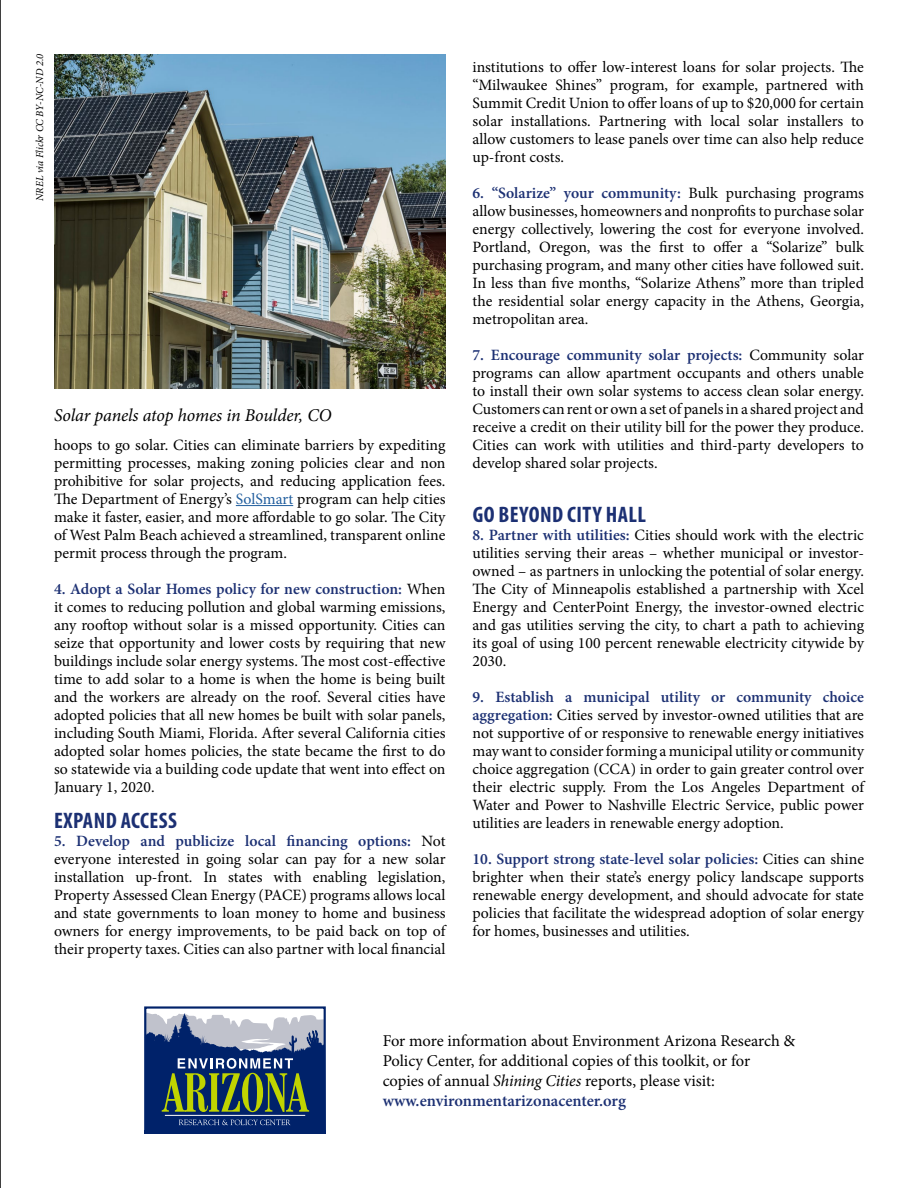
<style>
.page{position:relative;width:918px;height:1188px;background:#fff}
.page>*{position:absolute;margin:0;border:0;box-sizing:border-box;transform-origin:0 0}
.t1{font:700 condensed 22.5px "Myriad Pro";letter-spacing:.02em;color:#1c3073}
.t2{font:italic 18px "Minion Pro";letter-spacing:-.005em;color:#000}
.t3{font:16.5px/19.8px "Minion Pro";letter-spacing:-.005em;color:#000}
.t4{font:15.75px/18px "Minion Pro";color:#000;text-align:justify}
.t5{font:italic 10.5px "Minion Pro";letter-spacing:-.005em;color:#000}
.s1{color:#215e9e}
.s2{font-weight:600;color:#1c3073}
.s3{font-style:italic}
</style>
<div class="page">
<hr style="left:236px;top:505px;width:57px;height:1px;background:#215e9e">
<img style="left:54px;top:54px;width:392px;height:335px">
<hr style="left:0;top:0;width:1px;height:1188px;background:#000">
<svg style="left:144px;top:1006px;width:182px;height:124px;background:#566d83"></svg>
<hr style="left:144px;top:1130px;width:182px;height:4px;background:#00226a">
<p class="t5" style="left:33px;top:201px;width:148px;rotate:-90deg">NREL via Flickr CC BY-NC-ND 2.0</p>
<p class="t2" style="left:54px;top:403px;width:279px">Solar panels atop homes in Boulder, CO</p>
<p class="t4" style="left:54px;top:436px;width:393px">hoops to go solar. Cities can eliminate barriers by expediting permitting processes, making zoning policies clear and non prohibitive for solar projects, and reducing application fees.<br>The Department of Energy’s <span class="s1">SolSmart</span> program can help cities make it faster, easier, and more affordable to go solar. The City of West Palm Beach achieved a streamlined, transparent online permit process through the program.</p>
<p class="t4" style="left:54px;top:580px;width:393px"><span class="s2">4. Adopt a Solar Homes policy for new construction:</span> When it comes to reducing pollution and global warming emissions, any rooftop without solar is a missed opportunity. Cities can seize that opportunity and lower costs by requiring that new buildings include solar energy systems. The most cost-effective time to add solar to a home is when the home is being built and the workers are already on the roof. Several cities have adopted policies that all new homes be built with solar panels, including South Miami, Florida. After several California cities adopted solar homes policies, the state became the first to do so statewide via a building code update that went into effect on January 1, 2020.</p>
<h1 class="t1" style="left:54px;top:806px;width:124px">EXPAND ACCESS</h1>
<p class="t4" style="left:54px;top:832px;width:393px"><span class="s2">5. Develop and publicize local financing options:</span> Not everyone interested in going solar can pay for a new solar installation up-front. In states with enabling legislation, Property Assessed Clean Energy (PACE) programs allows local and state governments to loan money to home and business owners for energy improvements, to be paid back on top of their property taxes. Cities can also partner with local financial</p>
<p class="t4" style="left:472px;top:58px;width:393px">institutions to offer low-interest loans for solar projects. The “Milwaukee Shines” program, for example, partnered with Summit Credit Union to offer loans of up to $20,000 for certain solar installations. Partnering with local solar installers to allow customers to lease panels over time can also help reduce up-front costs.</p>
<p class="t4" style="left:472px;top:184px;width:393px"><span class="s2">6. “Solarize” your community:</span> Bulk purchasing programs allow businesses, homeowners and nonprofits to purchase solar energy collectively, lowering the cost for everyone involved.<br>Portland, Oregon, was the first to offer a “Solarize” bulk purchasing program, and many other cities have followed suit.<br>In less than five months, “Solarize Athens” more than tripled the residential solar energy capacity in the Athens, Georgia, metropolitan area.</p>
<p class="t4" style="left:472px;top:346px;width:393px"><span class="s2">7. Encourage community solar projects:</span> Community solar programs can allow apartment occupants and others unable to install their own solar systems to access clean solar energy.<br>Customers can rent or own a set of panels in a shared project and receive a credit on their utility bill for the power they produce.<br>Cities can work with utilities and third-party developers to develop shared solar projects.</p>
<h1 class="t1" style="left:473px;top:500px;width:175px">GO BEYOND CITY HALL</h1>
<p class="t4" style="left:472px;top:526px;width:393px"><span class="s2">8. Partner with utilities:</span> Cities should work with the electric utilities serving their areas – whether municipal or investor&shy;owned – as partners in unlocking the potential of solar energy.<br>The City of Minneapolis established a partnership with Xcel Energy and CenterPoint Energy, the investor-owned electric and gas utilities serving the city, to chart a path to achieving its goal of using 100 percent renewable electricity citywide by 2030.</p>
<p class="t4" style="left:472px;top:688px;width:393px"><span class="s2">9. Establish a municipal utility or community choice aggregation:</span> Cities served by investor-owned utilities that are not supportive of or responsive to renewable energy initiatives may want to consider forming a municipal utility or community choice aggregation (CCA) in order to gain greater control over their electric supply. From the Los Angeles Department of Water and Power to Nashville Electric Service, public power utilities are leaders in renewable energy adoption.</p>
<p class="t4" style="left:472px;top:850px;width:393px"><span class="s2">10. Support strong state-level solar policies:</span> Cities can shine brighter when their state’s energy policy landscape supports renewable energy development, and should advocate for state policies that facilitate the widespread adoption of solar energy for homes, businesses and utilities.</p>
<p class="t3" style="left:383px;top:1031px;width:414px">For more information about Environment Arizona Research &amp; Policy Center, for additional copies of this toolkit, or for copies of annual <span class="s3">Shining Cities</span> reports, please visit: <span class="s2">www.environmentarizonacenter.org</span></p>
</div>
